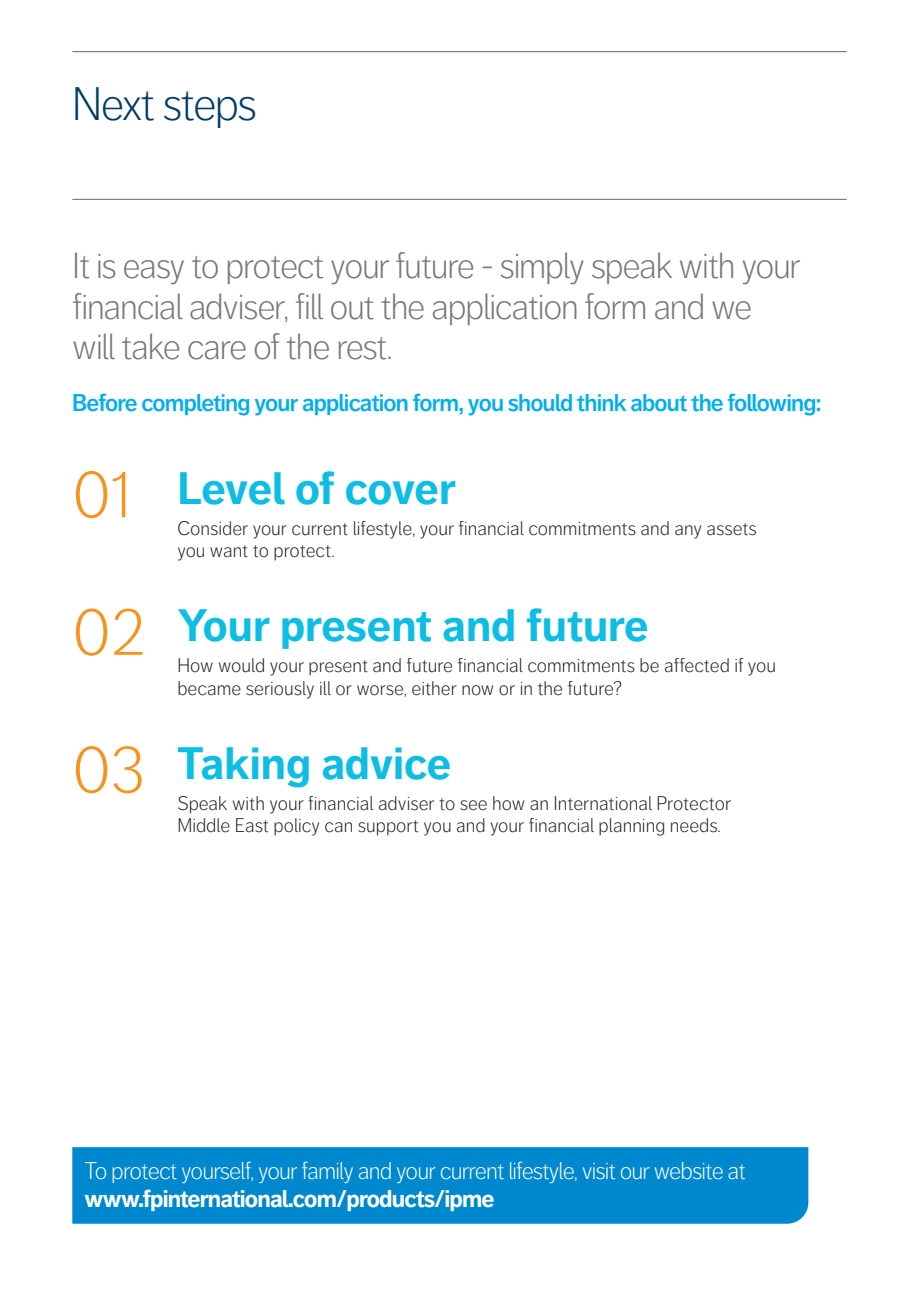
<style>
.page{position:relative;width:919px;height:1289px;background:#fff}
.page>*{position:absolute;margin:0;border:0;box-sizing:border-box;transform-origin:0 0}
.t1{font:300 46.5px "Friends Life Dagny";letter-spacing:-.045em;color:#003c64}
.t2{font:700 45px "Friends Life Dagny";color:#0dbde3}
.t3{font:300 36px/40.5px "Friends Life Dagny";letter-spacing:-.035em;color:#76787b}
.t4{font:300 24px "Friends Life Dagny";letter-spacing:-.035em;color:#fff}
.t5{font:600 24px "Friends Life Dagny";letter-spacing:-.035em;color:#00aeef}
.t6{font:700 24px "Friends Life Dagny";letter-spacing:-.035em;color:#fff}
.t7{font:300 19.5px/22.5px "Friends Life Dagny";color:#231f20}
.s1{font-weight:300;font-size:67.5px;color:#f7931d}
</style>
<div class="page">
<div style="left:72px;top:1147px;width:736px;height:76px;background:#0088ce"></div>
<hr style="left:72px;top:51px;width:774px;height:1px;background:#76787b">
<hr style="left:72px;top:199px;width:774px;height:1px;background:#76787b">
<h1 class="t1" style="left:72px;top:78px;width:186px">Next steps</h1>
<h3 class="t3" style="left:72px;top:246px;width:730px">It is easy to protect your future - simply speak with your financial adviser, fill out the application form and we will take care of the rest.</h3>
<p class="t5" style="left:72px;top:388px;width:750px">Before completing your application form, you should think about the following:</p>
<h2 class="t2" style="left:72px;top:461px;width:385px"><span class="s1">01</span> Level of cover</h2>
<p class="t7" style="left:177px;top:517px;width:581px">Consider your current lifestyle, your financial commitments and any assets you want to protect.</p>
<h2 class="t2" style="left:72px;top:599px;width:578px"><span class="s1">02</span> Your present and future</h2>
<p class="t7" style="left:177px;top:654px;width:600px">How would your present and future financial commitments be affected if you became seriously ill or worse, either now or in the future?</p>
<h2 class="t2" style="left:72px;top:736px;width:380px"><span class="s1">03</span> Taking advice</h2>
<p class="t7" style="left:177px;top:792px;width:555px">Speak with your financial adviser to see how an International Protector<br>Middle East policy can support you and your financial planning needs.</p>
<p class="t4" style="left:84px;top:1156px;width:663px">To protect yourself, your family and your current lifestyle, visit our website at</p>
<p class="t6" style="left:84px;top:1184px;width:411px">www.fpinternational.com/products/ipme</p>
</div>
